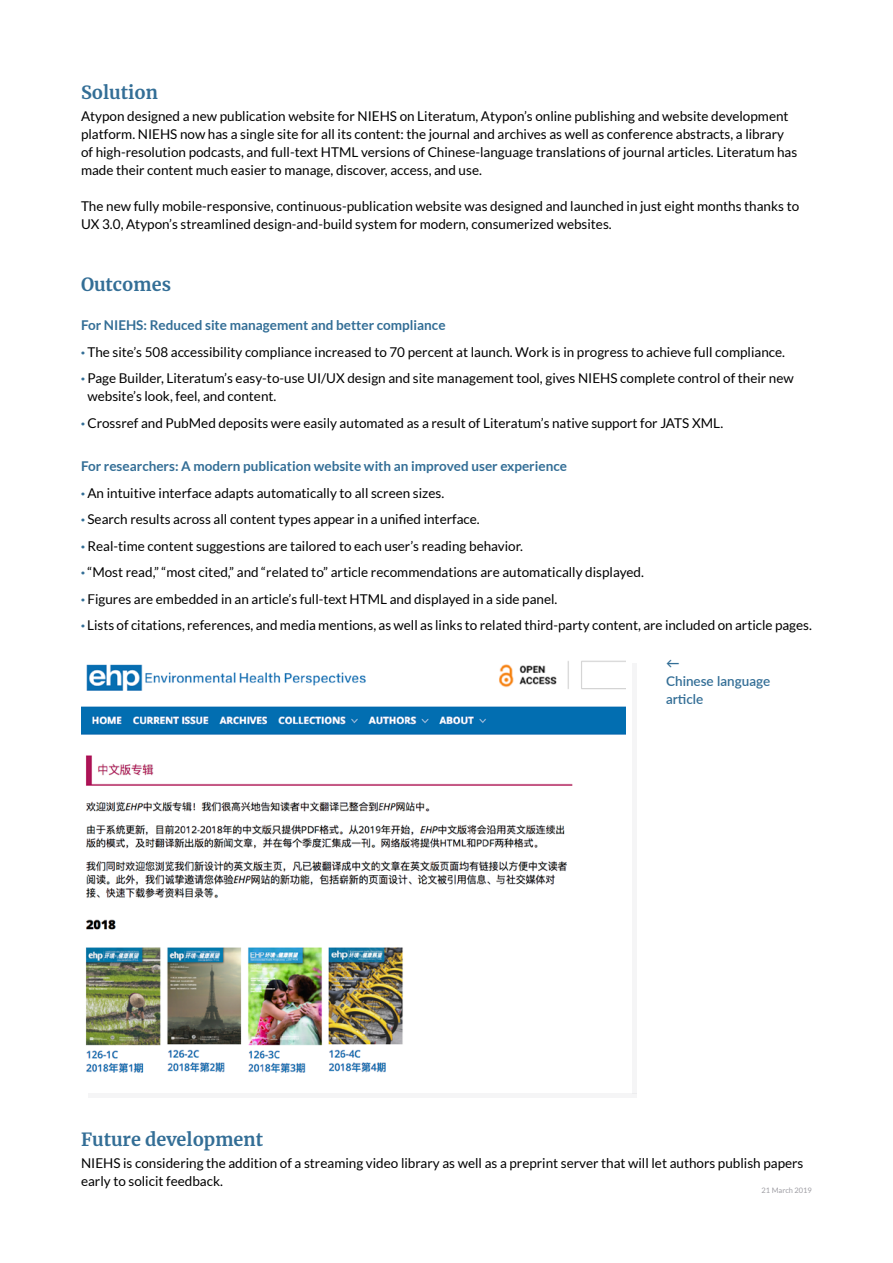
<style>
.page{position:relative;width:893px;height:1263px;background:#fff}
.page>*{position:absolute;margin:0;border:0;box-sizing:border-box;transform-origin:0 0}
.t1{font:700 18px "Merriweather";color:#336e96}
.t2{font:13.5px/26.5px "Lato";color:#000}
.t3{font:600 13.5px/18px "Lato";color:#336e96}
.t4{font:7.5px "Lato";color:#a09fa5}
.s1{font-weight:700;color:#336e96}
.s2{font-weight:900;color:#336e96}
</style>
<div class="page">
<hr style="left:633px;top:663px;width:4px;height:430px;background:#f5f5f6">
<img style="left:81px;top:660px;width:544px;height:413px">
<div style="left:88px;top:1093px;width:549px;height:5px;background:#f5f5f6"></div>
<h1 class="t1" style="left:81px;top:80px;width:78px">Solution</h1>
<p class="t2" style="left:81px;top:107px;width:718px;line-height:18px">Atypon designed a new publication website for NIEHS on Literatum, Atypon’s online publishing and website development platform. NIEHS now has a single site for all its content: the journal and archives as well as conference abstracts, a library of high-resolution podcasts, and full-text HTML versions of Chinese-language translations of journal articles. Literatum has made their content much easier to manage, discover, access, and use.</p>
<p class="t2" style="left:81px;top:197px;width:720px;line-height:18px">The new fully mobile-responsive, continuous-publication website was designed and launched in just eight months thanks to<br>UX 3.0, Atypon’s streamlined design-and-build system for modern, consumerized websites.</p>
<h1 class="t1" style="left:81px;top:272px;width:92px">Outcomes</h1>
<p class="t2" style="left:81px;top:312px;width:714px"><span class="s1">For NIEHS: Reduced site management and better compliance<br></span><span class="s2">·</span> The site’s 508 accessibility compliance increased to 70 percent at launch. Work is in progress to achieve full compliance.<br><span class="s2">·</span> Page Builder, Literatum’s easy-to-use UI/UX design and site management tool, gives NIEHS complete control of their new</p>
<p class="t2" style="left:81px;top:383px;width:644px;text-indent:6px">website’s look, feel, and content.<br><span class="s2">·</span> Crossref and PubMed deposits were easily automated as a result of Literatum’s native support for JATS XML.</p>
<p class="t2" style="left:81px;top:453px;width:732px"><span class="s1">For researchers: A modern publication website with an improved user experience<br></span><span class="s2">·</span> An intuitive interface adapts automatically to all screen sizes.<br><span class="s2">·</span> Search results across all content types appear in a unified interface.<br><span class="s2">·</span> Real-time content suggestions are tailored to each user’s reading behavior.<br><span class="s2">·</span> “Most read,” “most cited,” and “related to” article recommendations are automatically displayed.<br><span class="s2">·</span> Figures are embedded in an article’s full-text HTML and displayed in a side panel.<br><span class="s2">·</span> Lists of citations, references, and media mentions, as well as links to related third-party content, are included on article pages.</p>
<p class="t3" style="left:666px;top:653px;width:106px">←<br>Chinese language article</p>
<h1 class="t1" style="left:81px;top:1126px;width:184px">Future development</h1>
<p class="t2" style="left:81px;top:1154px;width:724px;line-height:18px">NIEHS is considering the addition of a streaming video library as well as a preprint server that will let authors publish papers early to solicit feedback.</p>
<p class="t4" style="left:762px;top:1186px;width:52px">21 March 2019</p>
</div>
